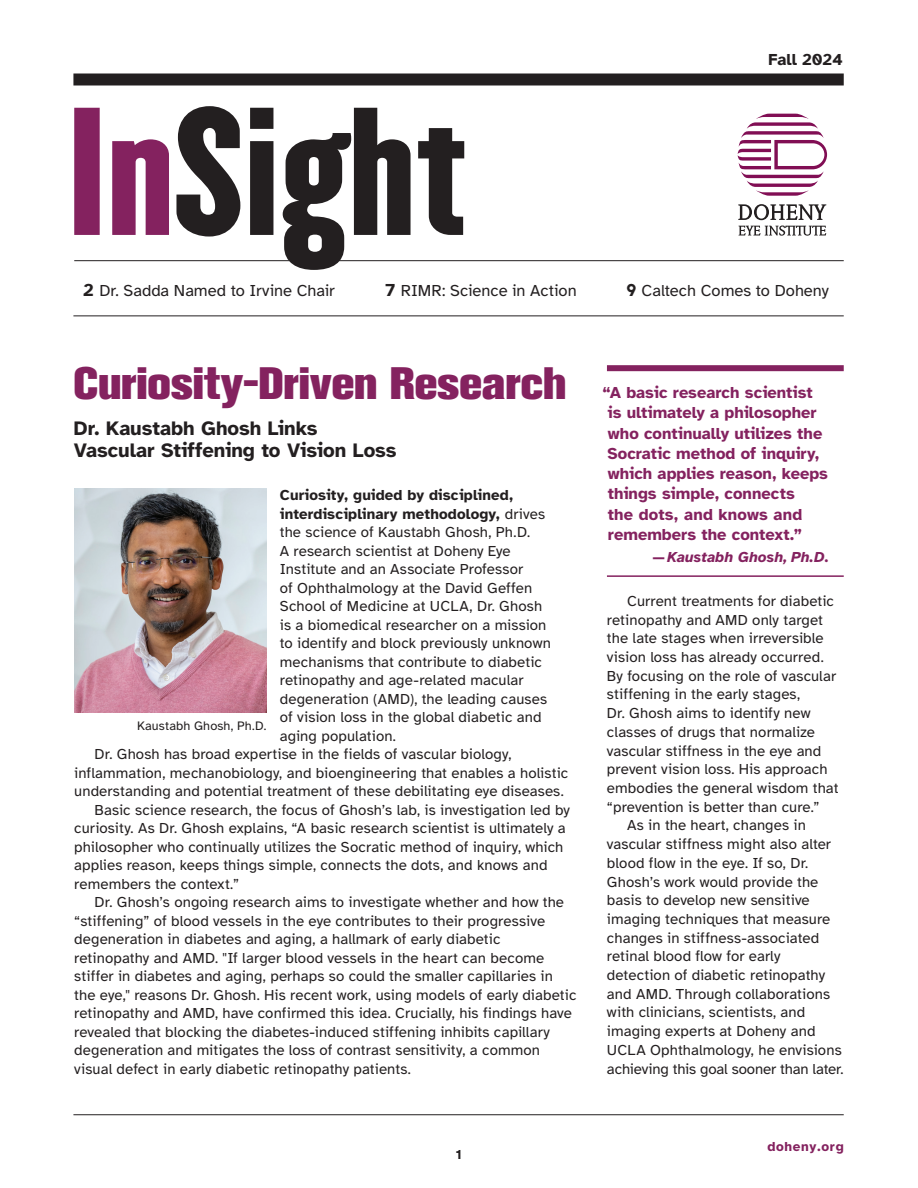
<style>
.page{position:relative;width:918px;height:1188px;background:#fff}
.page>*{position:absolute;margin:0;border:0;box-sizing:border-box;transform-origin:0 0}
.t1{font:800 45px "Akzidenz Grotesk BE";color:#84225f}
.t2{font:700 20.25px/22.5px "Atkinson Hyperlegible";letter-spacing:-.005em;color:#231f20}
.t3{font:700 16.5px/20.2px "Atkinson Hyperlegible";color:#84225f}
.t4{font:16.5px "Atkinson Hyperlegible";color:#231f20}
.t5{font:700 16.5px "Atkinson Hyperlegible";letter-spacing:.005em;color:#231f20}
.t6{font:15px "Atkinson Hyperlegible";letter-spacing:.005em;color:#231f20}
.t7{font:700 15px "Atkinson Hyperlegible";letter-spacing:.01em;color:#231f20}
.t8{font:italic 700 15px "Atkinson Hyperlegible";letter-spacing:.005em;color:#84225f}
.t9{font:700 13.5px "Atkinson Hyperlegible";letter-spacing:.05em;color:#84225f}
.t10{font:700 13.5px "Atkinson Hyperlegible";color:#231f20}
.t11{font:12.75px "Atkinson Hyperlegible";letter-spacing:.01em;color:#231f20}
.s1{font-weight:700;font-size:18px}
.s2{font-weight:400}
</style>
<div class="page">
<hr style="left:74px;top:260px;width:770px;height:1px;background:#231f20">
<svg style="left:176px;top:106px;width:288px;height:164px"></svg>
<svg style="left:74px;top:108px;width:95px;height:127px"></svg>
<div style="left:73px;top:74px;width:771px;height:12px;background:#231f20"></div>
<svg style="left:738px;top:114px;width:89px;height:82px"></svg>
<svg style="left:738px;top:204px;width:88px;height:16px"></svg>
<svg style="left:738px;top:226px;width:88px;height:10px"></svg>
<hr style="left:73px;top:316px;width:771px;height:1px;background:#231f20">
<hr style="left:73px;top:1114px;width:771px;height:1px;background:#231f20">
<img style="left:74px;top:488px;width:192px;height:225px">
<div style="left:607px;top:365px;width:237px;height:6px;background:#84225f"></div>
<hr style="left:607px;top:575px;width:237px;height:2px;background:#84225f">
<p class="t5" style="left:769px;top:50px;width:76px">Fall 2024</p>
<p class="t4" style="left:83px;top:281px;width:253px"><span class="s1">2</span> Dr. Sadda Named to Irvine Chair</p>
<p class="t4" style="left:386px;top:281px;width:193px"><span class="s1">7</span> RIMR: Science in Action</p>
<p class="t4" style="left:626px;top:281px;width:204px"><span class="s1">9</span> Caltech Comes to Doheny</p>
<h1 class="t1" style="left:74px;top:357px;width:494px">Curiosity-Driven Research</h1>
<h2 class="t2" style="left:74px;top:417px;width:324px">Dr. Kaustabh Ghosh Links<br>Vascular Stiffening to Vision Loss</h2>
<p class="t7" style="left:280px;top:486px;width:235px">Curiosity, guided by disciplined,</p>
<p class="t7" style="left:280px;top:505px;width:267px">interdisciplinary methodology, <span class="s2">drives</span></p>
<p class="t6" style="left:280px;top:524px;width:252px">the science of Kaustabh Ghosh, Ph.D.</p>
<p class="t6" style="left:280px;top:542px;width:232px">A research scientist at Doheny Eye</p>
<p class="t6" style="left:280px;top:561px;width:245px">Institute and an Associate Professor</p>
<p class="t6" style="left:280px;top:579px;width:254px">of Ophthalmology at the David Geffen</p>
<p class="t6" style="left:280px;top:598px;width:264px">School of Medicine at UCLA, Dr. Ghosh</p>
<p class="t6" style="left:280px;top:616px;width:268px">is a biomedical researcher on a mission</p>
<p class="t6" style="left:280px;top:635px;width:273px">to identify and block previously unknown</p>
<p class="t6" style="left:280px;top:653px;width:264px">mechanisms that contribute to diabetic</p>
<p class="t6" style="left:280px;top:672px;width:245px">retinopathy and age-related macular</p>
<p class="t6" style="left:280px;top:690px;width:269px">degeneration (AMD), the leading causes</p>
<p class="t6" style="left:280px;top:709px;width:263px">of vision loss in the global diabetic and</p>
<p class="t6" style="left:280px;top:727px;width:118px">aging population.</p>
<p class="t6" style="left:94px;top:746px;width:419px">Dr. Ghosh has broad expertise in the fields of vascular biology,</p>
<p class="t6" style="left:74px;top:764px;width:496px">inflammation, mechanobiology, and bioengineering that enables a holistic</p>
<p class="t6" style="left:74px;top:783px;width:491px">understanding and potential treatment of these debilitating eye diseases.</p>
<p class="t6" style="left:94px;top:801px;width:477px">Basic science research, the focus of Ghosh’s lab, is investigation led by</p>
<p class="t6" style="left:74px;top:820px;width:493px">curiosity. As Dr. Ghosh explains, “A basic research scientist is ultimately a</p>
<p class="t6" style="left:74px;top:839px;width:491px">philosopher who continually utilizes the Socratic method of inquiry, which</p>
<p class="t6" style="left:74px;top:857px;width:475px">applies reason, keeps things simple, connects the dots, and knows and</p>
<p class="t6" style="left:74px;top:876px;width:166px">remembers the context.”</p>
<p class="t6" style="left:94px;top:894px;width:471px">Dr. Ghosh’s ongoing research aims to investigate whether and how the</p>
<p class="t6" style="left:74px;top:913px;width:472px">“stiffening” of blood vessels in the eye contributes to their progressive</p>
<p class="t6" style="left:74px;top:931px;width:428px">degeneration in diabetes and aging, a hallmark of early diabetic</p>
<p class="t6" style="left:74px;top:950px;width:472px">retinopathy and AMD. "If larger blood vessels in the heart can become</p>
<p class="t6" style="left:74px;top:968px;width:480px">stiffer in diabetes and aging, perhaps so could the smaller capillaries in</p>
<p class="t6" style="left:74px;top:987px;width:504px">the eye," reasons Dr. Ghosh. His recent work, using models of early diabetic</p>
<p class="t6" style="left:74px;top:1005px;width:499px">retinopathy and AMD, have confirmed this idea. Crucially, his findings have</p>
<p class="t6" style="left:74px;top:1024px;width:477px">revealed that blocking the diabetes-induced stiffening inhibits capillary</p>
<p class="t6" style="left:74px;top:1042px;width:467px">degeneration and mitigates the loss of contrast sensitivity, a common</p>
<p class="t6" style="left:74px;top:1061px;width:338px">visual defect in early diabetic retinopathy patients.</p>
<p class="t11" style="left:137px;top:718px;width:131px">Kaustabh Ghosh, Ph.D.</p>
<p class="t10" style="left:456px;top:1147px;width:8px">1</p>
<p class="t3" style="left:608px;top:383px;width:222px;text-indent:-5px">“A basic research scientist is ultimately a philosopher who continually utilizes the<br>Socratic method of inquiry, which applies reason, keeps things simple, connects<br>the dots, and knows and remembers the context.”</p>
<p class="t8" style="left:652px;top:549px;width:178px">— Kaustabh Ghosh, Ph.D.</p>
<p class="t6" style="left:627px;top:593px;width:208px">Current treatments for diabetic</p>
<p class="t6" style="left:607px;top:611px;width:218px">retinopathy and AMD only target</p>
<p class="t6" style="left:607px;top:630px;width:218px">the late stages when irreversible</p>
<p class="t6" style="left:607px;top:649px;width:218px">vision loss has already occurred.</p>
<p class="t6" style="left:607px;top:667px;width:231px">By focusing on the role of vascular</p>
<p class="t6" style="left:607px;top:686px;width:195px">stiffening in the early stages,</p>
<p class="t6" style="left:607px;top:705px;width:205px">Dr. Ghosh aims to identify new</p>
<p class="t6" style="left:607px;top:724px;width:210px">classes of drugs that normalize</p>
<p class="t6" style="left:607px;top:742px;width:216px">vascular stiffness in the eye and</p>
<p class="t6" style="left:607px;top:761px;width:222px">prevent vision loss. His approach</p>
<p class="t6" style="left:607px;top:780px;width:233px">embodies the general wisdom that</p>
<p class="t6" style="left:607px;top:798px;width:214px">“prevention is better than cure.”</p>
<p class="t6" style="left:627px;top:817px;width:180px">As in the heart, changes in</p>
<p class="t6" style="left:607px;top:836px;width:226px">vascular stiffness might also alter</p>
<p class="t6" style="left:607px;top:855px;width:203px">blood flow in the eye. If so, Dr.</p>
<p class="t6" style="left:607px;top:873px;width:213px">Ghosh’s work would provide the</p>
<p class="t6" style="left:607px;top:892px;width:204px">basis to develop new sensitive</p>
<p class="t6" style="left:607px;top:911px;width:225px">imaging techniques that measure</p>
<p class="t6" style="left:607px;top:929px;width:214px">changes in stiffness-associated</p>
<p class="t6" style="left:607px;top:948px;width:175px">retinal blood flow for early</p>
<p class="t6" style="left:607px;top:967px;width:220px">detection of diabetic retinopathy</p>
<p class="t6" style="left:607px;top:985px;width:225px">and AMD. Through collaborations</p>
<p class="t6" style="left:607px;top:1004px;width:200px">with clinicians, scientists, and</p>
<p class="t6" style="left:607px;top:1023px;width:210px">imaging experts at Doheny and</p>
<p class="t6" style="left:607px;top:1042px;width:236px">UCLA Ophthalmology, he envisions</p>
<p class="t6" style="left:607px;top:1060px;width:238px">achieving this goal sooner than later.</p>
<p class="t9" style="left:767px;top:1139px;width:78px">doheny.org</p>
</div>
